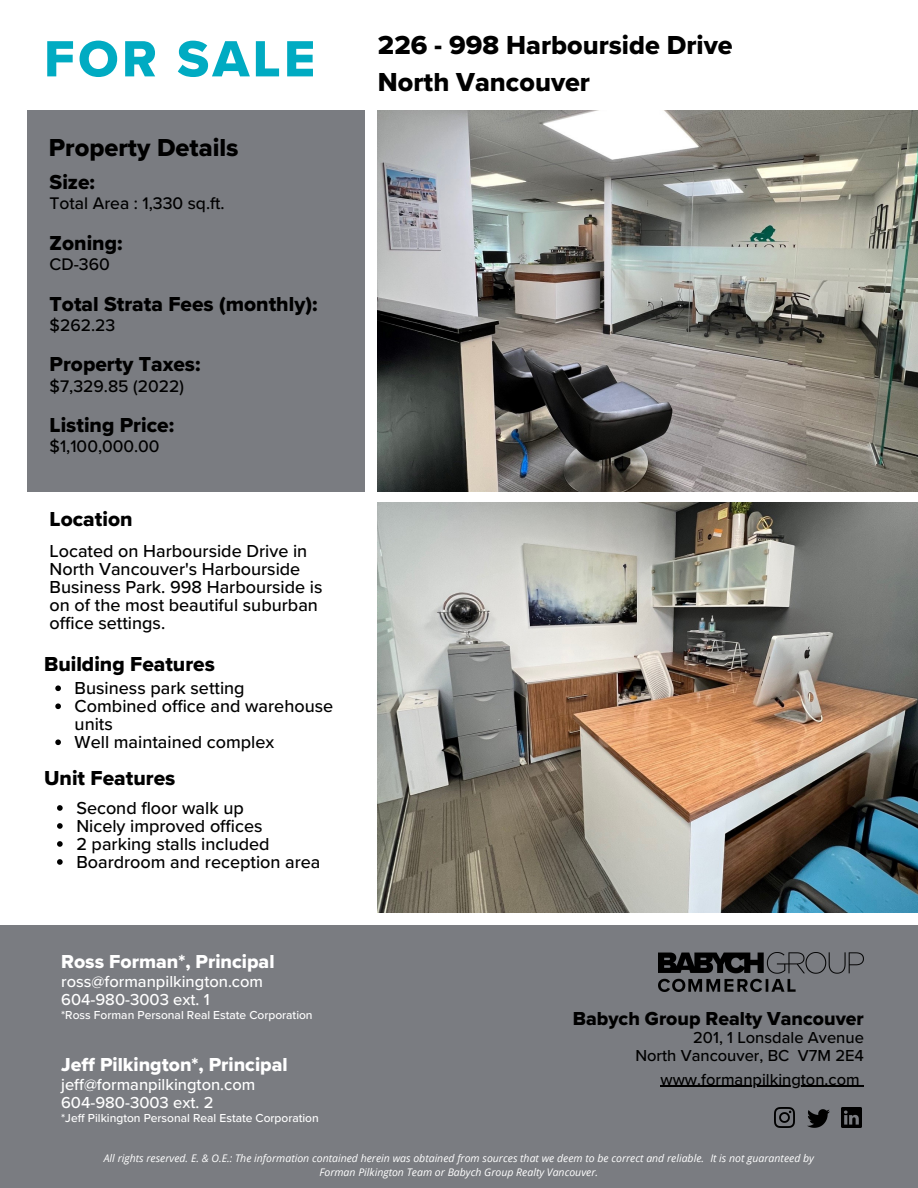
<style>
.page{position:relative;width:918px;height:1188px;background:#fff}
.page>*{position:absolute;margin:0;border:0;box-sizing:border-box;transform-origin:0 0}
.t1{font:52.8px "Proxima Nova Extrabld";letter-spacing:.065em;color:#00abc2}
.t2{font:27px "Proxima Nova Extrabld";color:#000}
.t3{font:25.5px "Proxima Nova Extrabld";color:#000}
.t4{font:21px "Proxima Nova Extrabld";color:#000}
.t5{font:19.5px "Proxima Nova Extrabld";color:#fff}
.t6{font:19.5px "Proxima Nova Extrabld";color:#000}
.t7{font:500 18px/18px "Proxima Nova";color:#000}
.t8{font:500 17.4px "Proxima Nova";color:#000}
.t9{font:500 16.5px "Proxima Nova";color:#fff}
.t10{font:500 16.5px "Proxima Nova";color:#000}
.t11{font:500 12px "Proxima Nova";color:#fff}
.t12{font:italic 10.5px/14px "Open Sans";color:#fff;text-align:center}
</style>
<div class="page">
<div style="left:27px;top:110px;width:337px;height:382px;background:#7a7c81"></div>
<img style="left:378px;top:503px;width:540px;height:409px">
<img style="left:378px;top:110px;width:540px;height:382px">
<svg style="left:57px;top:805px;width:6px;height:6px"></svg>
<svg style="left:57px;top:823px;width:6px;height:6px"></svg>
<svg style="left:57px;top:841px;width:6px;height:6px"></svg>
<svg style="left:57px;top:859px;width:6px;height:6px"></svg>
<svg style="left:55px;top:685px;width:6px;height:6px"></svg>
<svg style="left:55px;top:703px;width:6px;height:6px"></svg>
<svg style="left:55px;top:739px;width:6px;height:6px"></svg>
<div style="left:0;top:925px;width:918px;height:263px;background:#7a7c81"></div>
<img style="left:659px;top:952px;width:205px;height:40px">
<hr style="left:660px;top:1086px;width:200px;height:1px;background:#000">
<img style="left:775px;top:1107px;width:20px;height:20px">
<img style="left:807px;top:1109px;width:23px;height:19px">
<img style="left:841px;top:1107px;width:20px;height:20px">
<p class="t1" style="left:44px;top:28px;width:273px">FOR SALE</p>
<p class="t2" style="left:378px;top:29px;width:356px">226 - 998 Harbourside Drive</p>
<p class="t2" style="left:378px;top:66px;width:214px">North Vancouver</p>
<p class="t3" style="left:49px;top:132px;width:191px">Property Details</p>
<p class="t4" style="left:50px;top:170px;width:47px">Size:</p>
<p class="t8" style="left:50px;top:193px;width:177px">Total Area : 1,330 sq.ft.</p>
<p class="t4" style="left:50px;top:230px;width:74px">Zoning:</p>
<p class="t8" style="left:50px;top:254px;width:62px">CD-360</p>
<p class="t4" style="left:50px;top:291px;width:269px">Total Strata Fees (monthly):</p>
<p class="t8" style="left:50px;top:315px;width:67px">$262.23</p>
<p class="t4" style="left:50px;top:352px;width:152px">Property Taxes:</p>
<p class="t8" style="left:50px;top:376px;width:136px">$7,329.85 (2022)</p>
<p class="t4" style="left:50px;top:413px;width:126px">Listing Price:</p>
<p class="t8" style="left:50px;top:436px;width:112px">$1,100,000.00</p>
<p class="t4" style="left:50px;top:507px;width:84px">Location</p>
<p class="t7" style="left:50px;top:543px;width:274px">Located on Harbourside Drive in<br>North Vancouver's Harbourside<br>Business Park. 998 Harbourside is on of the most beautiful suburban office settings.</p>
<p class="t4" style="left:44px;top:652px;width:172px">Building Features</p>
<p class="t7" style="left:75px;top:680px;width:172px">Business park setting</p>
<p class="t7" style="left:75px;top:698px;width:260px">Combined office and warehouse units</p>
<p class="t7" style="left:75px;top:734px;width:201px">Well maintained complex</p>
<p class="t4" style="left:44px;top:766px;width:133px">Unit Features</p>
<p class="t7" style="left:76px;top:800px;width:169px">Second floor walk up</p>
<p class="t7" style="left:76px;top:818px;width:188px">Nicely improved offices</p>
<p class="t7" style="left:76px;top:836px;width:195px">2 parking stalls included</p>
<p class="t7" style="left:76px;top:854px;width:246px">Boardroom and reception area</p>
<p class="t5" style="left:61px;top:950px;width:215px">Ross Forman*, Principal</p>
<p class="t9" style="left:61px;top:972px;width:203px">ross@formanpilkington.com</p>
<p class="t9" style="left:61px;top:990px;width:150px">604-980-3003 ext. 1</p>
<p class="t11" style="left:61px;top:1008px;width:253px">*Ross Forman Personal Real Estate Corporation</p>
<p class="t5" style="left:61px;top:1053px;width:228px">Jeff Pilkington*, Principal</p>
<p class="t9" style="left:61px;top:1075px;width:196px">jeff@formanpilkington.com</p>
<p class="t9" style="left:61px;top:1093px;width:154px">604-980-3003 ext. 2</p>
<p class="t11" style="left:61px;top:1111px;width:259px">*Jeff Pilkington Personal Real Estate Corporation</p>
<p class="t6" style="left:573px;top:1007px;width:293px">Babych Group Realty Vancouver</p>
<p class="t10" style="left:693px;top:1027px;width:172px">201, 1 Lonsdale Avenue</p>
<p class="t10" style="left:635px;top:1045px;width:230px">North Vancouver, BC V7M 2E4</p>
<p class="t10" style="left:660px;top:1069px;width:201px">www.formanpilkington.com</p>
<p class="t12" style="left:104px;top:1151px;width:712px">All rights reserved. E. &amp; O.E.: The information contained herein was obtained from sources that we deem to be correct and reliable. It is not guaranteed by<br>Forman Pilkington Team or Babych Group Realty Vancouver.</p>
</div>
